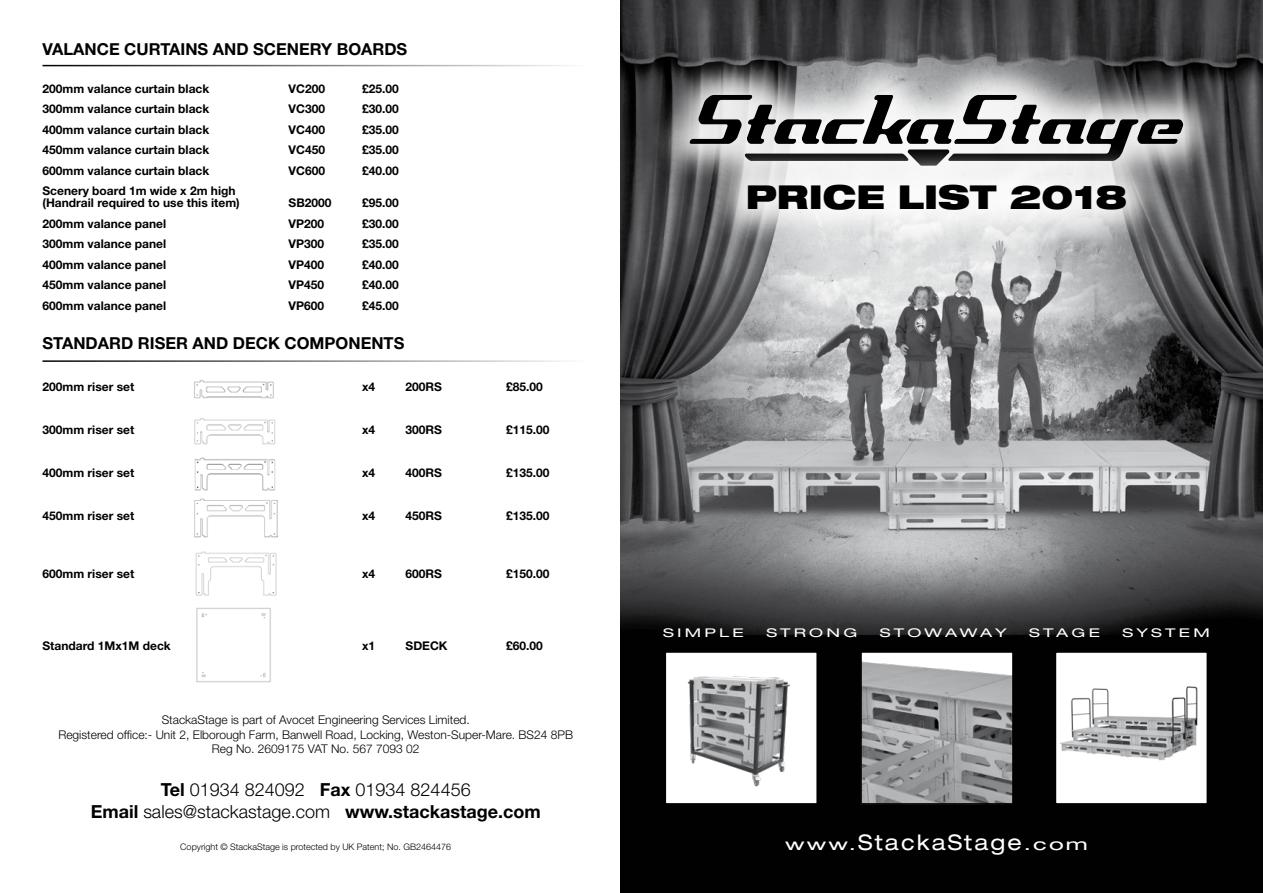
<style>
.page{position:relative;width:1263px;height:893px;background:#fff}
.page>*{position:absolute;margin:0;border:0;box-sizing:border-box;transform-origin:0 0}
.t1{font:900 expanded 33px "Helvetica Neue";color:#000}
.t2{font:expanded 21.6px "Helvetica Neue";letter-spacing:.1em;color:#fff}
.t3{font:300 18px/21.6px "Helvetica Neue";color:#000;text-align:center}
.t4{font:700 16.5px "Helvetica Neue";color:#000}
.t5{font:700 12px/12px "Helvetica Neue";color:#000}
.t6{font:300 12px/14.4px "Helvetica Neue";color:#000;text-align:center}
.t7{font:expanded 12px "Helvetica Neue";letter-spacing:.2em;color:#fff;scale:1.33 1}
.t8{font:expanded 12px "Helvetica Neue";letter-spacing:.18em;color:#fff;scale:1.33 1}
.t9{font:300 9px "Helvetica Neue";color:#000}
.s1{font-weight:700}
.s2{font-size:16.2px}
</style>
<div class="page">
<hr style="left:43px;top:65px;width:546px;height:1px;background:#000">
<hr style="left:43px;top:360px;width:546px;height:2px;background:#000">
<img style="left:194px;top:380px;width:80px;height:19px">
<img style="left:194px;top:418px;width:82px;height:27px">
<img style="left:194px;top:457px;width:82px;height:34px">
<img style="left:194px;top:499px;width:83px;height:39px">
<img style="left:195px;top:551px;width:82px;height:45px">
<img style="left:196px;top:607px;width:75px;height:76px">
<img style="left:621px;top:0;width:642px;height:893px">
<img style="left:863px;top:654px;width:148px;height:148px">
<div style="left:860px;top:651px;width:154px;height:154px;border:2px solid #000"></div>
<div style="left:1055px;top:652px;width:152px;height:152px;background:#fff"></div>
<img style="left:1059px;top:686px;width:139px;height:75px">
<div style="left:1054px;top:651px;width:154px;height:154px;border:2px solid #000"></div>
<img style="left:667px;top:654px;width:148px;height:148px">
<div style="left:664px;top:651px;width:154px;height:154px;border:2px solid #000"></div>
<div style="left:650px;top:55px;width:572px;height:151px;background:#fff;opacity:.9"></div>
<svg style="left:690px;top:95px;width:493px;height:71px"></svg>
<div style="left:707px;top:145px;width:458px;height:104px;background:#fff;opacity:.9"></div>
<h3 class="t4" style="left:43px;top:39px;width:366px">VALANCE CURTAINS AND SCENERY BOARDS</h3>
<p class="t5" style="left:43px;top:82px;width:168px">200mm valance curtain black</p>
<p class="t5" style="left:289px;top:82px;width:38px">VC200</p>
<p class="t5" style="left:362px;top:82px;width:38px">£25.00</p>
<p class="t5" style="left:43px;top:103px;width:168px">300mm valance curtain black</p>
<p class="t5" style="left:289px;top:103px;width:38px">VC300</p>
<p class="t5" style="left:362px;top:103px;width:38px">£30.00</p>
<p class="t5" style="left:43px;top:123px;width:168px">400mm valance curtain black</p>
<p class="t5" style="left:289px;top:123px;width:38px">VC400</p>
<p class="t5" style="left:362px;top:123px;width:38px">£35.00</p>
<p class="t5" style="left:43px;top:144px;width:168px">450mm valance curtain black</p>
<p class="t5" style="left:289px;top:144px;width:38px">VC450</p>
<p class="t5" style="left:362px;top:144px;width:38px">£35.00</p>
<p class="t5" style="left:43px;top:164px;width:168px">600mm valance curtain black</p>
<p class="t5" style="left:289px;top:164px;width:38px">VC600</p>
<p class="t5" style="left:362px;top:164px;width:38px">£40.00</p>
<p class="t5" style="left:43px;top:185px;width:199px">Scenery board 1m wide x 2m high (Handrail required to use this item)</p>
<p class="t5" style="left:289px;top:197px;width:44px">SB2000</p>
<p class="t5" style="left:362px;top:197px;width:38px">£95.00</p>
<p class="t5" style="left:43px;top:217px;width:125px">200mm valance panel</p>
<p class="t5" style="left:289px;top:217px;width:37px">VP200</p>
<p class="t5" style="left:362px;top:217px;width:38px">£30.00</p>
<p class="t5" style="left:43px;top:238px;width:125px">300mm valance panel</p>
<p class="t5" style="left:289px;top:238px;width:37px">VP300</p>
<p class="t5" style="left:362px;top:238px;width:38px">£35.00</p>
<p class="t5" style="left:43px;top:258px;width:125px">400mm valance panel</p>
<p class="t5" style="left:289px;top:258px;width:37px">VP400</p>
<p class="t5" style="left:362px;top:258px;width:38px">£40.00</p>
<p class="t5" style="left:43px;top:279px;width:125px">450mm valance panel</p>
<p class="t5" style="left:289px;top:279px;width:37px">VP450</p>
<p class="t5" style="left:362px;top:279px;width:38px">£40.00</p>
<p class="t5" style="left:43px;top:299px;width:125px">600mm valance panel</p>
<p class="t5" style="left:289px;top:299px;width:37px">VP600</p>
<p class="t5" style="left:362px;top:299px;width:38px">£45.00</p>
<h3 class="t4" style="left:43px;top:333px;width:363px">STANDARD RISER AND DECK COMPONENTS</h3>
<p class="t5" style="left:43px;top:380px;width:93px">200mm riser set</p>
<p class="t5" style="left:362px;top:380px;width:15px">x4</p>
<p class="t5" style="left:406px;top:380px;width:38px">200RS</p>
<p class="t5" style="left:506px;top:380px;width:38px">£85.00</p>
<p class="t5" style="left:43px;top:423px;width:93px">300mm riser set</p>
<p class="t5" style="left:362px;top:423px;width:15px">x4</p>
<p class="t5" style="left:406px;top:423px;width:38px">300RS</p>
<p class="t5" style="left:506px;top:423px;width:45px">£115.00</p>
<p class="t5" style="left:43px;top:467px;width:93px">400mm riser set</p>
<p class="t5" style="left:362px;top:467px;width:15px">x4</p>
<p class="t5" style="left:406px;top:467px;width:38px">400RS</p>
<p class="t5" style="left:506px;top:467px;width:45px">£135.00</p>
<p class="t5" style="left:43px;top:510px;width:93px">450mm riser set</p>
<p class="t5" style="left:362px;top:510px;width:15px">x4</p>
<p class="t5" style="left:406px;top:510px;width:38px">450RS</p>
<p class="t5" style="left:506px;top:510px;width:45px">£135.00</p>
<p class="t5" style="left:43px;top:567px;width:93px">600mm riser set</p>
<p class="t5" style="left:362px;top:567px;width:15px">x4</p>
<p class="t5" style="left:406px;top:567px;width:38px">600RS</p>
<p class="t5" style="left:506px;top:567px;width:45px">£150.00</p>
<p class="t5" style="left:43px;top:639px;width:130px">Standard 1Mx1M deck</p>
<p class="t5" style="left:362px;top:639px;width:15px">x1</p>
<p class="t5" style="left:406px;top:639px;width:44px">SDECK</p>
<p class="t5" style="left:506px;top:639px;width:38px">£60.00</p>
<p class="t6" style="left:58px;top:713px;width:516px">StackaStage is part of Avocet Engineering Services Limited.<br>Registered office:- Unit 2, Elborough Farm, Banwell Road, Locking, Weston-Super-Mare. BS24 8PB<br>Reg No. 2609175 VAT No. 567 7093 02</p>
<h3 class="t3" style="left:91px;top:779px;width:451px"><span class="s1">Tel</span> 01934 824092 <span class="s1">Fax</span> 01934 824456<br><span class="s1">Email</span> sales@stackastage.com <span class="s1">www.stackastage.com</span></h3>
<p class="t9" style="left:180px;top:842px;width:272px">Copyright © StackaStage is protected by UK Patent; No. GB2464476</p>
<h1 class="t1" style="left:746px;top:176px;width:383px">PRICE LIST 2018</h1>
<p class="t7" style="left:663px;top:625px;width:62px">SIMPLE</p>
<p class="t7" style="left:766px;top:625px;width:70px">STRONG</p>
<p class="t8" style="left:880px;top:625px;width:97px">STOWAWAY</p>
<p class="t7" style="left:1029px;top:625px;width:55px">STAGE</p>
<p class="t7" style="left:1122px;top:625px;width:67px">SYSTEM</p>
<h2 class="t2" style="left:785px;top:830px;width:304px"><span class="s2">www.</span>StackaStage<span class="s2">.com</span></h2>
</div>
